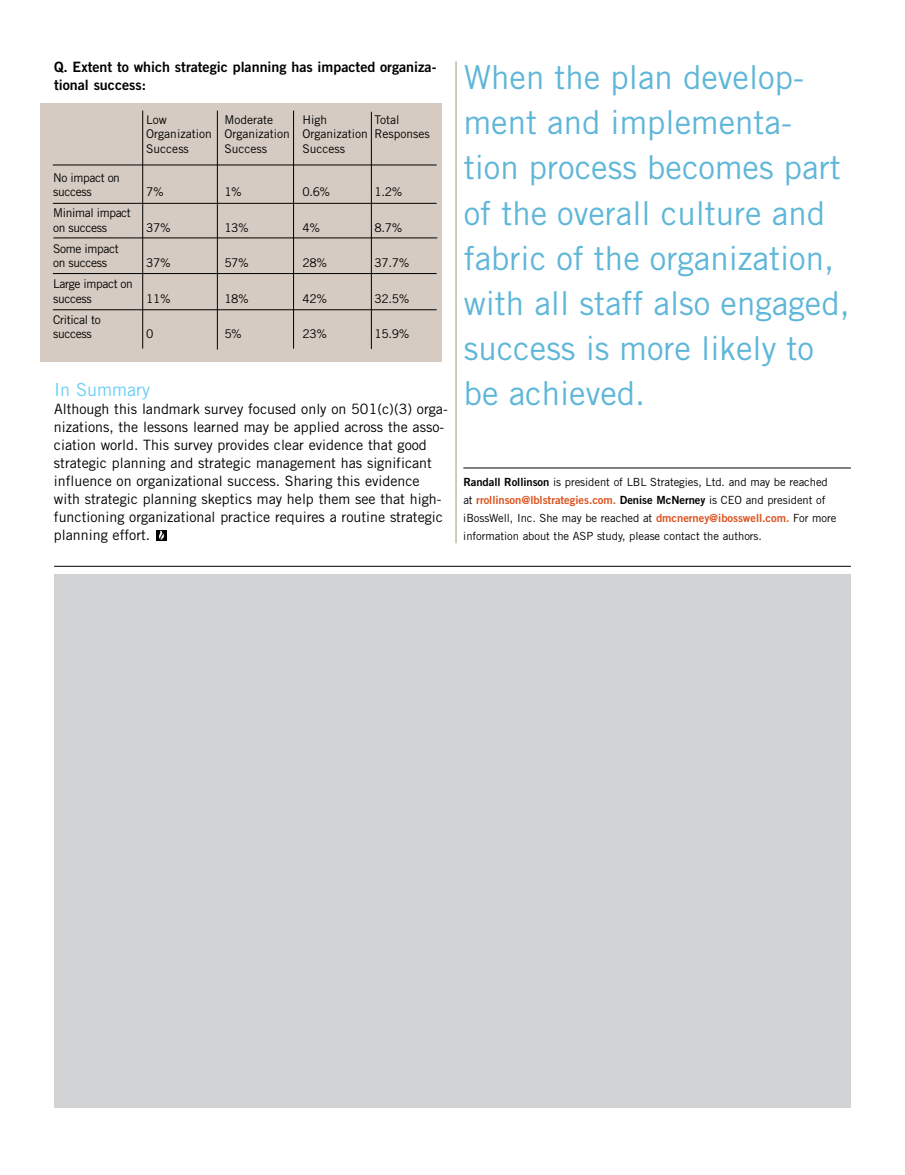
<style>
.page{position:relative;width:905px;height:1175px;background:#fff}
.page>*{position:absolute;margin:0;border:0;box-sizing:border-box;transform-origin:0 0}
.t1{font:33px/45px "Trade Gothic LT Std";color:#5eb6d9}
.t2{font:18px "Trade Gothic LT Std";color:#6acff6}
.t3{font:14.25px/18px "Trade Gothic LT Std";color:#000}
.t4{font:14.25px/18px "Trade Gothic LT Std Bd 2";color:#000}
.t5{font:12px/14.4px "Trade Gothic LT Std";letter-spacing:-.03em;color:#000}
.t6{font:12px/14.4px "Trade Gothic LT Std";color:#000}
.t7{font:11.25px/18px "Trade Gothic LT Std";letter-spacing:-.005em;color:#000}
.t8{font:11.25px "Trade Gothic LT Std Bd 2";letter-spacing:-.005em;color:#db521f}
.s1{font-family:"Trade Gothic LT Std Bd 2"}
.s2{font-family:"Trade Gothic LT Std";color:#000}
.s3{color:#000}
.s4{font-family:"Trade Gothic LT Std Bd 2";color:#db521f}
</style>
<div class="page">
<hr style="left:463px;top:468px;width:387px;height:1px;background:#000">
<div style="left:157px;top:530px;width:10px;height:10px;background:#000"></div>
<svg style="left:159px;top:530px;width:6px;height:10px"></svg>
<div style="left:40px;top:103px;width:402px;height:258px;background:#d6cbc2"></div>
<hr style="left:54px;top:566px;width:796px;height:1px;background:#000">
<div style="left:54px;top:574px;width:796px;height:533px;background:#d1d3d4"></div>
<hr style="left:142px;top:111px;width:1px;height:238px;background:#000">
<hr style="left:217px;top:111px;width:1px;height:238px;background:#000">
<hr style="left:293px;top:111px;width:1px;height:238px;background:#000">
<hr style="left:371px;top:112px;width:1px;height:237px;background:#000">
<hr style="left:53px;top:165px;width:383px;height:1px;background:#000">
<hr style="left:53px;top:203px;width:383px;height:1px;background:#000">
<hr style="left:53px;top:238px;width:384px;height:1px;background:#000">
<hr style="left:53px;top:273px;width:383px;height:1px;background:#000">
<hr style="left:53px;top:309px;width:383px;height:1px;background:#000">
<hr style="left:456px;top:61px;width:1px;height:482px;background:#989f76">
<p class="t4" style="left:54px;top:58px;width:384px">Q. Extent to which strategic planning has impacted organiza&shy;tional success:</p>
<p class="t5" style="left:53px;top:170px;width:68px">No impact on success</p>
<p class="t5" style="left:53px;top:205px;width:79px">Minimal impact on success</p>
<p class="t5" style="left:53px;top:241px;width:67px">Some impact on success</p>
<p class="t5" style="left:53px;top:277px;width:81px">Large impact on success</p>
<p class="t5" style="left:53px;top:312px;width:49px">Critical to success</p>
<p class="t5" style="left:146px;top:112px;width:22px">Low</p>
<p class="t6" style="left:224px;top:112px;width:50px">Moderate</p>
<p class="t5" style="left:302px;top:112px;width:26px">High</p>
<p class="t6" style="left:146px;top:112px;width:285px;text-indent:228px">Total<br>Organization Organization Organization Responses<br>Success</p>
<p class="t6" style="left:224px;top:141px;width:44px">Success</p>
<p class="t6" style="left:302px;top:141px;width:44px">Success</p>
<p class="t5" style="left:146px;top:184px;width:19px">7%</p>
<p class="t5" style="left:224px;top:184px;width:19px">1%</p>
<p class="t5" style="left:302px;top:184px;width:29px">0.6%</p>
<p class="t5" style="left:374px;top:184px;width:29px">1.2%</p>
<p class="t5" style="left:146px;top:220px;width:26px">37%</p>
<p class="t5" style="left:224px;top:220px;width:26px">13%</p>
<p class="t5" style="left:302px;top:220px;width:19px">4%</p>
<p class="t5" style="left:374px;top:220px;width:29px">8.7%</p>
<p class="t5" style="left:146px;top:255px;width:26px">37%</p>
<p class="t5" style="left:224px;top:255px;width:26px">57%</p>
<p class="t5" style="left:302px;top:255px;width:26px">28%</p>
<p class="t5" style="left:374px;top:255px;width:36px">37.7%</p>
<p class="t5" style="left:146px;top:291px;width:26px">11%</p>
<p class="t5" style="left:224px;top:291px;width:26px">18%</p>
<p class="t5" style="left:302px;top:291px;width:26px">42%</p>
<p class="t5" style="left:374px;top:291px;width:36px">32.5%</p>
<p class="t5" style="left:146px;top:326px;width:9px">0</p>
<p class="t5" style="left:224px;top:326px;width:19px">5%</p>
<p class="t5" style="left:302px;top:326px;width:26px">23%</p>
<p class="t5" style="left:374px;top:326px;width:36px">15.9%</p>
<p class="t2" style="left:54px;top:379px;width:98px">In Summary</p>
<p class="t3" style="left:54px;top:400px;width:395px">Although this landmark survey focused only on 501(c)(3) orga&shy;nizations, the lessons learned may be applied across the asso&shy;ciation world. This survey provides clear evidence that good strategic planning and strategic management has significant influence on organizational success. Sharing this evidence with strategic planning skeptics may help them see that high&shy;functioning organizational practice requires a routine strategic planning effort.</p>
<h1 class="t1" style="left:464px;top:55px;width:387px">When the plan develop&shy;ment and implementa&shy;tion process becomes part of the overall culture and fabric of the organization, with all staff also engaged, success is more likely to be achieved.</h1>
<p class="t7" style="left:463px;top:473px;width:366px"><span class="s1">Randall Rollinson</span> is president of LBL Strategies, Ltd. and may be reached</p>
<p class="t8" style="left:463px;top:493px;width:364px"><span class="s2">at</span> rrollinson@lblstrategies.com. <span class="s3">Denise McNerney</span> <span class="s2">is CEO and president of</span></p>
<p class="t7" style="left:463px;top:509px;width:374px">iBossWell, Inc. She may be reached at <span class="s4">dmcnerney@ibosswell.com.</span> For more information about the ASP study, please contact the authors.</p>
</div>
